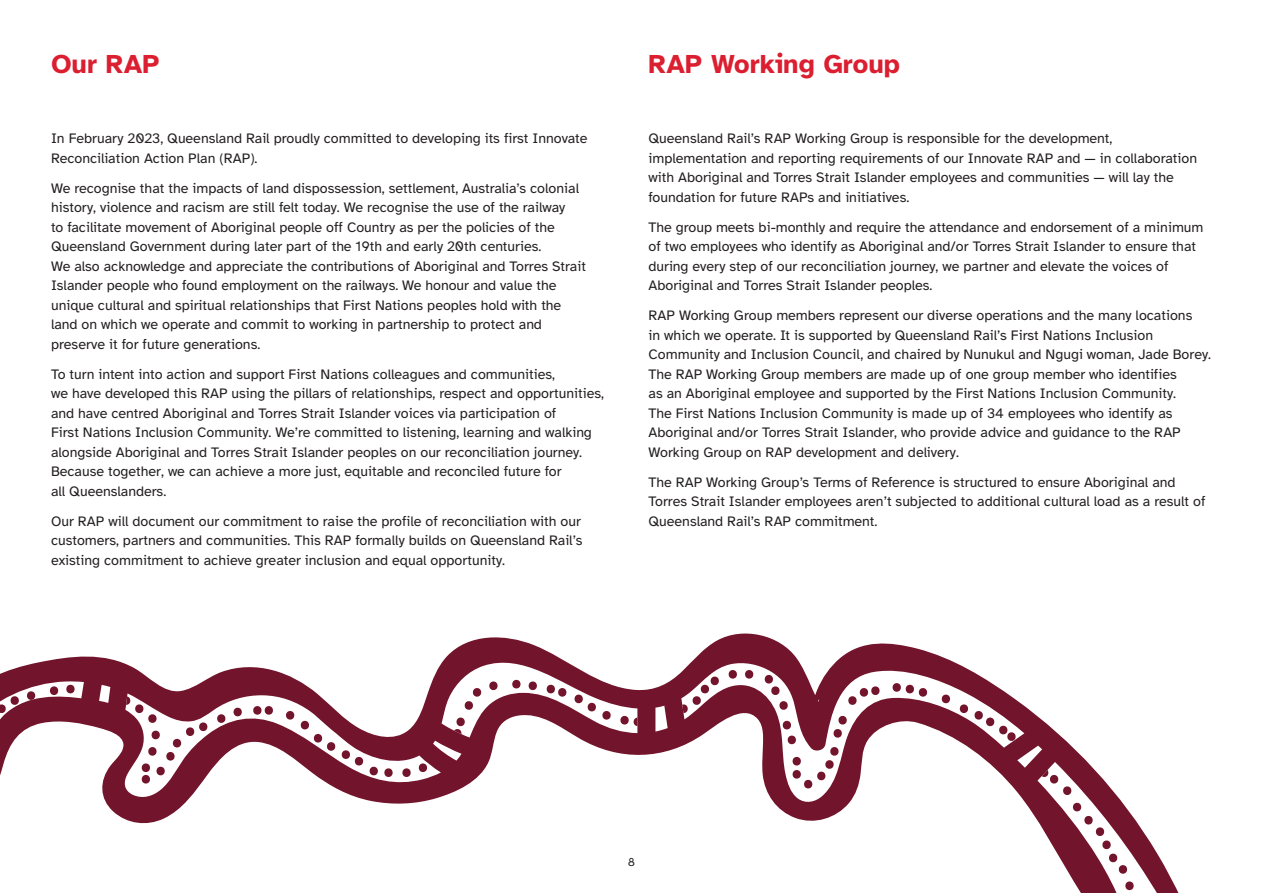
<style>
.page{position:relative;width:1263px;height:893px;background:#fff}
.page>*{position:absolute;margin:0;border:0;box-sizing:border-box;transform-origin:0 0}
.Heading_2{font:700 27px "Atkinson Hyperlegible";color:#db1e30}
.Body{font:14.25px/19.5px "Atkinson Hyperlegible";color:#231f20}
.t1{font:12px "Atkinson Hyperlegible";color:#231f20}
</style>
<div class="page">
<svg style="left:0;top:633px;width:1179px;height:260px"></svg>
<h2 class="Heading_2" style="left:51px;top:48px;width:110px">Our RAP</h2>
<p class="Body" style="left:51px;top:129px;width:538px">In February 2023, Queensland Rail proudly committed to developing its first Innovate<br>Reconciliation Action Plan (RAP).</p>
<p class="Body" style="left:51px;top:178px;width:536px">We recognise that the impacts of land dispossession, settlement, Australia’s colonial history, violence and racism are still felt today. We recognise the use of the railway<br>to facilitate movement of Aboriginal people off Country as per the policies of the Queensland Government during later part of the 19th and early 20th centuries.<br>We also acknowledge and appreciate the contributions of Aboriginal and Torres Strait Islander people who found employment on the railways. We honour and value the unique cultural and spiritual relationships that First Nations peoples hold with the land on which we operate and commit to working in partnership to protect and preserve it for future generations.</p>
<p class="Body" style="left:51px;top:365px;width:554px">To turn intent into action and support First Nations colleagues and communities,<br>we have developed this RAP using the pillars of relationships, respect and opportunities, and have centred Aboriginal and Torres Strait Islander voices via participation of<br>First Nations Inclusion Community. We’re committed to listening, learning and walking alongside Aboriginal and Torres Strait Islander peoples on our reconciliation journey.<br>Because together, we can achieve a more just, equitable and reconciled future for<br>all Queenslanders.</p>
<p class="Body" style="left:51px;top:512px;width:533px;text-align:justify">Our RAP will document our commitment to raise the profile of reconciliation with our customers, partners and communities. This RAP formally builds on Queensland Rail’s existing commitment to achieve greater inclusion and equal opportunity.</p>
<h2 class="Heading_2" style="left:648px;top:48px;width:253px">RAP Working Group</h2>
<p class="Body" style="left:648px;top:129px;width:550px">Queensland Rail’s RAP Working Group is responsible for the development, implementation and reporting requirements of our Innovate RAP and — in collaboration with Aboriginal and Torres Strait Islander employees and communities — will lay the foundation for future RAPs and initiatives.</p>
<p class="Body" style="left:648px;top:217px;width:557px">The group meets bi-monthly and require the attendance and endorsement of a minimum of two employees who identify as Aboriginal and/or Torres Strait Islander to ensure that during every step of our reconciliation journey, we partner and elevate the voices of Aboriginal and Torres Strait Islander peoples.</p>
<p class="Body" style="left:648px;top:306px;width:564px">RAP Working Group members represent our diverse operations and the many locations<br>in which we operate. It is supported by Queensland Rail’s First Nations Inclusion Community and Inclusion Council, and chaired by Nunukul and Ngugi woman, Jade Borey.<br>The RAP Working Group members are made up of one group member who identifies<br>as an Aboriginal employee and supported by the First Nations Inclusion Community.<br>The First Nations Inclusion Community is made up of 34 employees who identify as Aboriginal and/or Torres Strait Islander, who provide advice and guidance to the RAP Working Group on RAP development and delivery.</p>
<p class="Body" style="left:648px;top:473px;width:558px">The RAP Working Group’s Terms of Reference is structured to ensure Aboriginal and<br>Torres Strait Islander employees aren’t subjected to additional cultural load as a result of<br>Queensland Rail’s RAP commitment.</p>
<p class="t1" style="left:628px;top:855px;width:9px">8</p>
</div>
